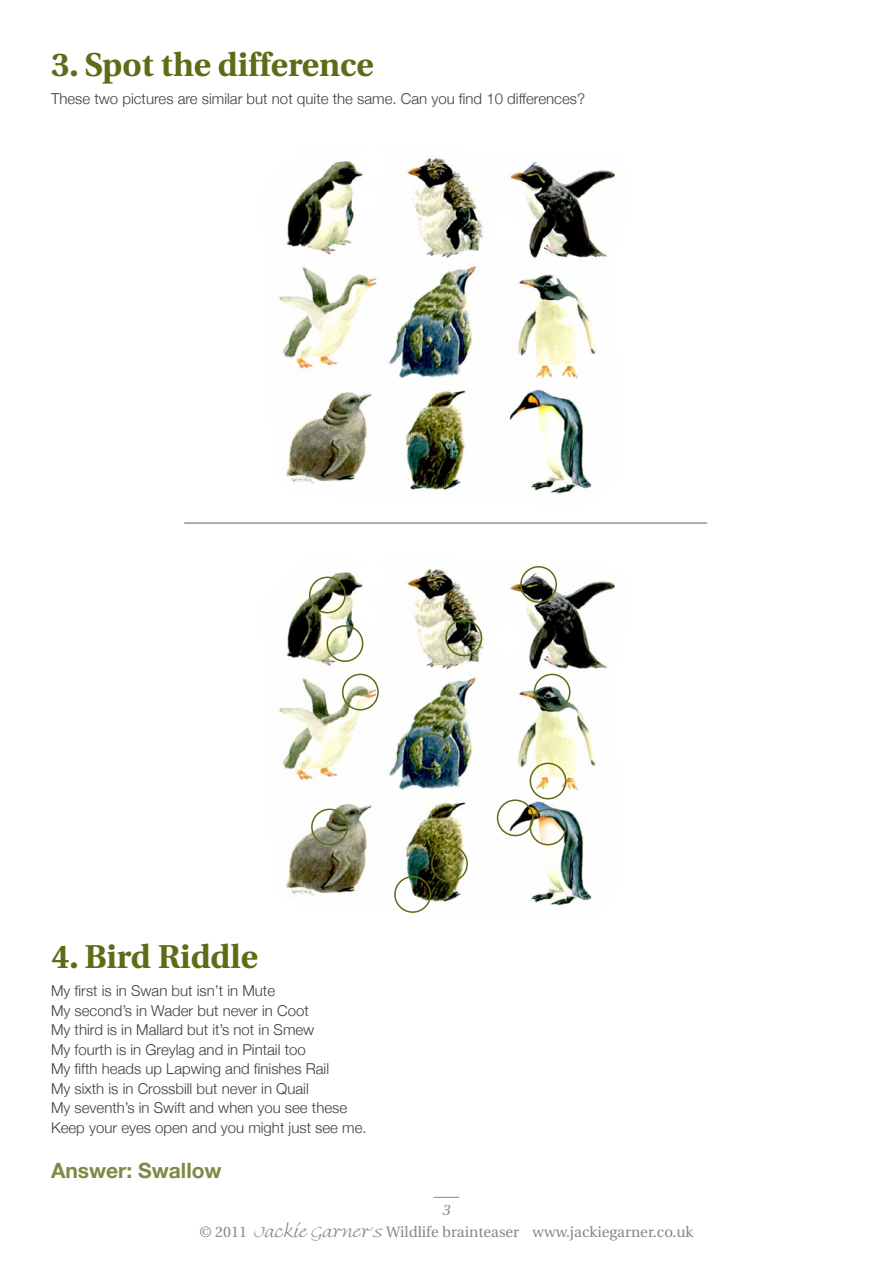
<style>
.page{position:relative;width:893px;height:1263px;background:#fff}
.page>*{position:absolute;margin:0;border:0;box-sizing:border-box;transform-origin:0 0}
.t1{font:700 33px "Utopia";color:#5f6b17}
.t2{font:700 21px "Helvetica Neue";color:#7f8945}
.t3{font:300 15px/19.5px "Helvetica Neue";color:#3e3d40}
.t4{font:15px/22.2px "Utopia";color:#87888a;text-align:center}
.s1{font-style:italic}
.s2{font-family:"Fine Hand LET"}
</style>
<div class="page">
<img style="left:279px;top:158px;width:337px;height:336px">
<img style="left:279px;top:566px;width:337px;height:347px">
<hr style="left:184px;top:522px;width:523px;height:2px;background:#707172">
<div style="left:309px;top:576px;width:37px;height:37px;border:2px solid #5f6b17;border-radius:50%"></div>
<div style="left:327px;top:625px;width:36px;height:37px;border:2px solid #5f6b17;border-radius:50%"></div>
<div style="left:445px;top:619px;width:37px;height:37px;border:2px solid #5f6b17;border-radius:50%"></div>
<div style="left:520px;top:566px;width:37px;height:37px;border:2px solid #5f6b17;border-radius:50%"></div>
<div style="left:534px;top:674px;width:36px;height:36px;border:2px solid #5f6b17;border-radius:50%"></div>
<div style="left:530px;top:763px;width:36px;height:36px;border:2px solid #5f6b17;border-radius:50%"></div>
<div style="left:413px;top:733px;width:36px;height:37px;border:2px solid #5f6b17;border-radius:50%"></div>
<div style="left:431px;top:845px;width:37px;height:37px;border:2px solid #5f6b17;border-radius:50%"></div>
<div style="left:394px;top:876px;width:37px;height:37px;border:2px solid #5f6b17;border-radius:50%"></div>
<div style="left:342px;top:674px;width:37px;height:36px;border:2px solid #5f6b17;border-radius:50%"></div>
<div style="left:311px;top:808px;width:37px;height:37px;border:2px solid #5f6b17;border-radius:50%"></div>
<div style="left:497px;top:799px;width:37px;height:37px;border:2px solid #5f6b17;border-radius:50%"></div>
<div style="left:530px;top:808px;width:36px;height:37px;border:2px solid #5f6b17;border-radius:50%"></div>
<svg style="left:434px;top:1197px;width:25px;height:1px"></svg>
<h1 class="t1" style="left:51px;top:46px;width:324px">3. Spot the difference</h1>
<p class="t3" style="left:51px;top:88px;width:536px">These two pictures are similar but not quite the same. Can you find 10 differences?</p>
<h1 class="t1" style="left:51px;top:938px;width:208px">4. Bird Riddle</h1>
<p class="t3" style="left:51px;top:981px;width:317px">My first is in Swan but isn’t in Mute<br>My second’s in Wader but never in Coot<br>My third is in Mallard but it’s not in Smew<br>My fourth is in Greylag and in Pintail too<br>My fifth heads up Lapwing and finishes Rail<br>My sixth is in Crossbill but never in Quail<br>My seventh’s in Swift and when you see these Keep your eyes open and you might just see me.</p>
<h2 class="t2" style="left:51px;top:1157px;width:172px">Answer: Swallow</h2>
<p class="t4" style="left:200px;top:1199px;width:495px"><span class="s1">3<br></span>© 2011 <span class="s2">Jackie Garner’s</span> Wildlife brainteaser www.jackiegarner.co.uk</p>
</div>
